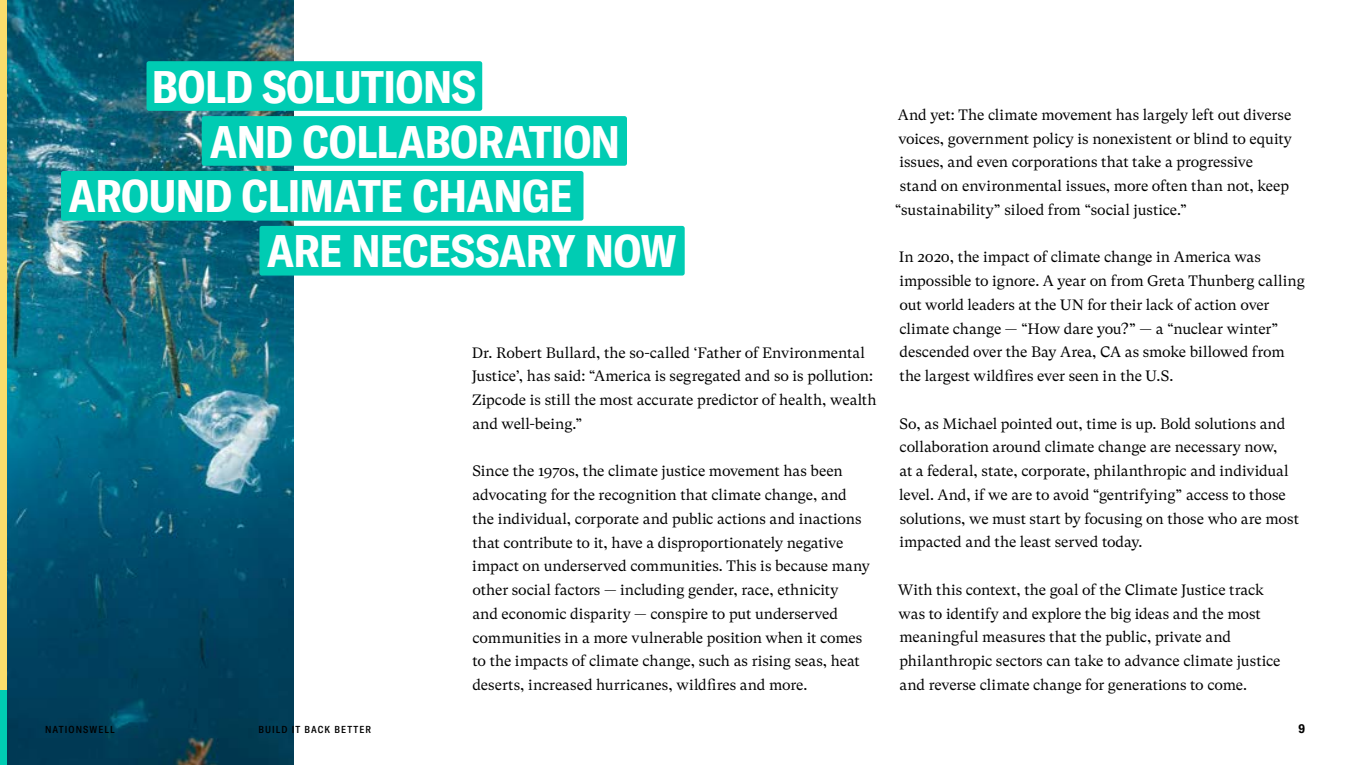
<style>
.page{position:relative;width:1350px;height:765px;background:#fff}
.page>*{position:absolute;margin:0;border:0;box-sizing:border-box;transform-origin:0 0}
.t1{font:700 condensed 45px "GT America";letter-spacing:-.015em;color:#fff}
.t2{font:15px/23.8px "GT Super Text";letter-spacing:-.005em;color:#000}
.t3{font:700 condensed 12.5px "GT America";color:#000}
.t4{font:500 condensed 10px "GT America";letter-spacing:.11em;color:#000}
</style>
<div class="page">
<img style="left:7px;top:0;width:287px;height:765px">
<div style="left:0;top:0;width:7px;height:690px;background:#fadd6c"></div>
<div style="left:0;top:690px;width:7px;height:75px;background:#00ccb3"></div>
<div style="left:147px;top:61px;width:335px;height:50px;background:#00ccb3;border-radius:2px"></div>
<div style="left:202px;top:116px;width:425px;height:50px;background:#00ccb3;border-radius:2px"></div>
<div style="left:61px;top:171px;width:522px;height:50px;background:#00ccb3;border-radius:2px"></div>
<div style="left:259px;top:226px;width:426px;height:50px;background:#00ccb3;border-radius:2px"></div>
<h1 class="t1" style="left:152px;top:59px;width:326px">BOLD SOLUTIONS</h1>
<h1 class="t1" style="left:210px;top:114px;width:412px">AND COLLABORATION</h1>
<h1 class="t1" style="left:69px;top:169px;width:505px">AROUND CLIMATE CHANGE</h1>
<h1 class="t1" style="left:267px;top:224px;width:412px">ARE NECESSARY NOW</h1>
<p class="t2" style="left:472px;top:341px;width:406px">Dr. Robert Bullard, the so-called ‘Father of Environmental Justice’, has said: “America is segregated and so is pollution:<br>Zipcode is still the most accurate predictor of health, wealth and well-being.”</p>
<p class="t2" style="left:472px;top:459px;width:399px">Since the 1970s, the climate justice movement has been advocating for the recognition that climate change, and the individual, corporate and public actions and inactions that contribute to it, have a disproportionately negative impact on underserved communities. This is because many other social factors — including gender, race, ethnicity<br>and economic disparity — conspire to put underserved communities in a more vulnerable position when it comes to the impacts of climate change, such as rising seas, heat deserts, increased hurricanes, wildfires and more.</p>
<p class="t2" style="left:898px;top:103px;width:395px">And yet: The climate movement has largely left out diverse</p>
<p class="t2" style="left:899px;top:127px;width:395px">voices, government policy is nonexistent or blind to equity</p>
<p class="t2" style="left:899px;top:150px;width:355px">issues, and even corporations that take a progressive</p>
<p class="t2" style="left:900px;top:174px;width:391px">stand on environmental issues, more often than not, keep</p>
<p class="t2" style="left:895px;top:198px;width:294px">“sustainability” siloed from “social justice.”</p>
<p class="t2" style="left:899px;top:245px;width:408px">In 2020, the impact of climate change in America was impossible to ignore. A year on from Greta Thunberg calling out world leaders at the UN for their lack of action over climate change — “How dare you?” — a “nuclear winter” descended over the Bay Area, CA as smoke billowed from the largest wildfires ever seen in the U.S.</p>
<p class="t2" style="left:899px;top:412px;width:401px">So, as Michael pointed out, time is up. Bold solutions and collaboration around climate change are necessary now,<br>at a federal, state, corporate, philanthropic and individual level. And, if we are to avoid “gentrifying” access to those solutions, we must start by focusing on those who are most impacted and the least served today.</p>
<p class="t2" style="left:898px;top:578px;width:384px">With this context, the goal of the Climate Justice track was to identify and explore the big ideas and the most meaningful measures that the public, private and philanthropic sectors can take to advance climate justice and reverse climate change for generations to come.</p>
<p class="t4" style="left:45px;top:723px;width:71px">NATIONSWELL</p>
<p class="t4" style="left:259px;top:723px;width:114px">BUILD IT BACK BETTER</p>
<p class="t3" style="left:1298px;top:720px;width:8px">9</p>
</div>
